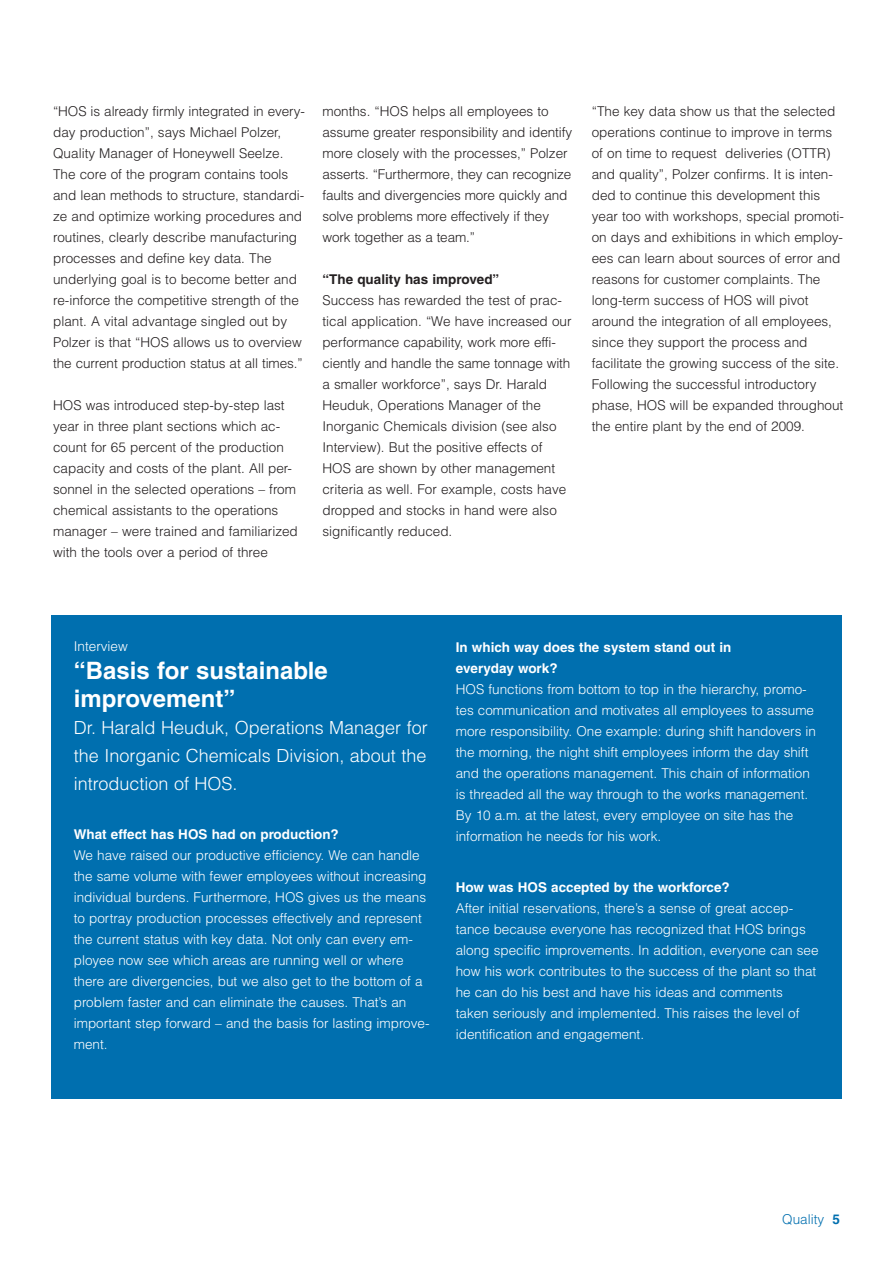
<style>
.page{position:relative;width:893px;height:1263px;background:#fff}
.page>*{position:absolute;margin:0;border:0;box-sizing:border-box;transform-origin:0 0}
.t1{font:700 24px/27.8px "Helvetica";color:#fff}
.t2{font:300 18px/27.8px "Helvetica";color:#fff;text-align:justify}
.t3{font:300 13.5px/21px "Helvetica";color:#231f20}
.t4{font:300 13.5px/21px "Helvetica";color:#fff}
.t5{font:700 13.5px/21px "Helvetica";color:#fff}
.t6{font:700 13.5px "Helvetica";color:#231f20}
.t7{font:300 13.5px "Helvetica";color:#006faf}
.s1{font-weight:700}
</style>
<div class="page">
<div style="left:51px;top:616px;width:791px;height:483px;background:#006faf"></div>
<p class="t3" style="left:53px;top:101px;width:253px">“HOS is already firmly integrated in every&shy;day production”, says Michael Polzer, Quality Manager of Honeywell Seelze.<br>The core of the program contains tools and lean methods to structure, standardi&shy;ze and optimize working procedures and routines, clearly describe manufacturing processes and define key data. The underlying goal is to become better and re-inforce the competitive strength of the plant. A vital advantage singled out by Polzer is that “HOS allows us to overview the current production status at all times.”</p>
<p class="t3" style="left:53px;top:395px;width:246px">HOS was introduced step-by-step last year in three plant sections which ac&shy;count for 65 percent of the production capacity and costs of the plant. All per&shy;sonnel in the selected operations – from chemical assistants to the operations manager – were trained and familiarized with the tools over a period of three</p>
<p class="t3" style="left:322px;top:101px;width:251px">months. “HOS helps all employees to assume greater responsibility and identify more closely with the processes,” Polzer asserts. “Furthermore, they can recognize faults and divergencies more quickly and solve problems more effectively if they work together as a team.”</p>
<p class="t6" style="left:322px;top:274px;width:178px">“The quality has improved”</p>
<p class="t3" style="left:322px;top:290px;width:251px">Success has rewarded the test of prac&shy;tical application. “We have increased our performance capability, work more effi&shy;ciently and handle the same tonnage with a smaller workforce”, says Dr. Harald Heuduk, Operations Manager of the Inorganic Chemicals division (see also Interview). But the positive effects of HOS are shown by other management criteria as well. For example, costs have dropped and stocks in hand were also significantly reduced.</p>
<p class="t3" style="left:592px;top:101px;width:254px">“The key data show us that the selected operations continue to improve in terms of on time to request deliveries (OTTR) and quality”, Polzer confirms. It is inten&shy;ded to continue this development this year too with workshops, special promoti&shy;on days and exhibitions in which employ&shy;ees can learn about sources of error and reasons for customer complaints. The long-term success of HOS will pivot around the integration of all employees, since they support the process and facilitate the growing success of the site.<br>Following the successful introductory phase, HOS will be expanded throughout the entire plant by the end of 2009.</p>
<p class="t4" style="left:74px;top:636px;width:56px">Interview</p>
<h1 class="t1" style="left:74px;top:658px;width:256px">“Basis for sustainable improvement”</h1>
<h2 class="t2" style="left:74px;top:714px;width:355px">Dr. Harald Heuduk, Operations Manager for the Inorganic Chemicals Division, about the introduction of HOS.</h2>
<p class="t5" style="left:74px;top:824px;width:267px">What effect has HOS had on production?</p>
<p class="t4" style="left:74px;top:844px;width:357px">We have raised our productive efficiency. We can handle the same volume with fewer employees without increasing individual burdens. Furthermore, HOS gives us the means to portray production processes effectively and represent the current status with key data. Not only can every em&shy;ployee now see which areas are running well or where there are divergencies, but we also get to the bottom of a problem faster and can eliminate the causes. That’s an important step forward – and the basis for lasting improve&shy;ment.</p>
<p class="t5" style="left:456px;top:638px;width:277px">In which way does the system stand out in everyday work?</p>
<p class="t4" style="left:456px;top:679px;width:362px">HOS functions from bottom to top in the hierarchy, promo&shy;tes communication and motivates all employees to assume more responsibility. One example: during shift handovers in the morning, the night shift employees inform the day shift and the operations management. This chain of information is threaded all the way through to the works management.<br>By 10 a.m. at the latest, every employee on site has the information he needs for his work.</p>
<p class="t5" style="left:456px;top:878px;width:276px">How was HOS accepted by the workforce?</p>
<p class="t4" style="left:456px;top:898px;width:364px">After initial reservations, there’s a sense of great accep&shy;tance because everyone has recognized that HOS brings along specific improvements. In addition, everyone can see how his work contributes to the success of the plant so that he can do his best and have his ideas and comments taken seriously and implemented. This raises the level of identification and engagement.</p>
<p class="t7" style="left:782px;top:1211px;width:59px">Quality <span class="s1">5</span></p>
</div>
